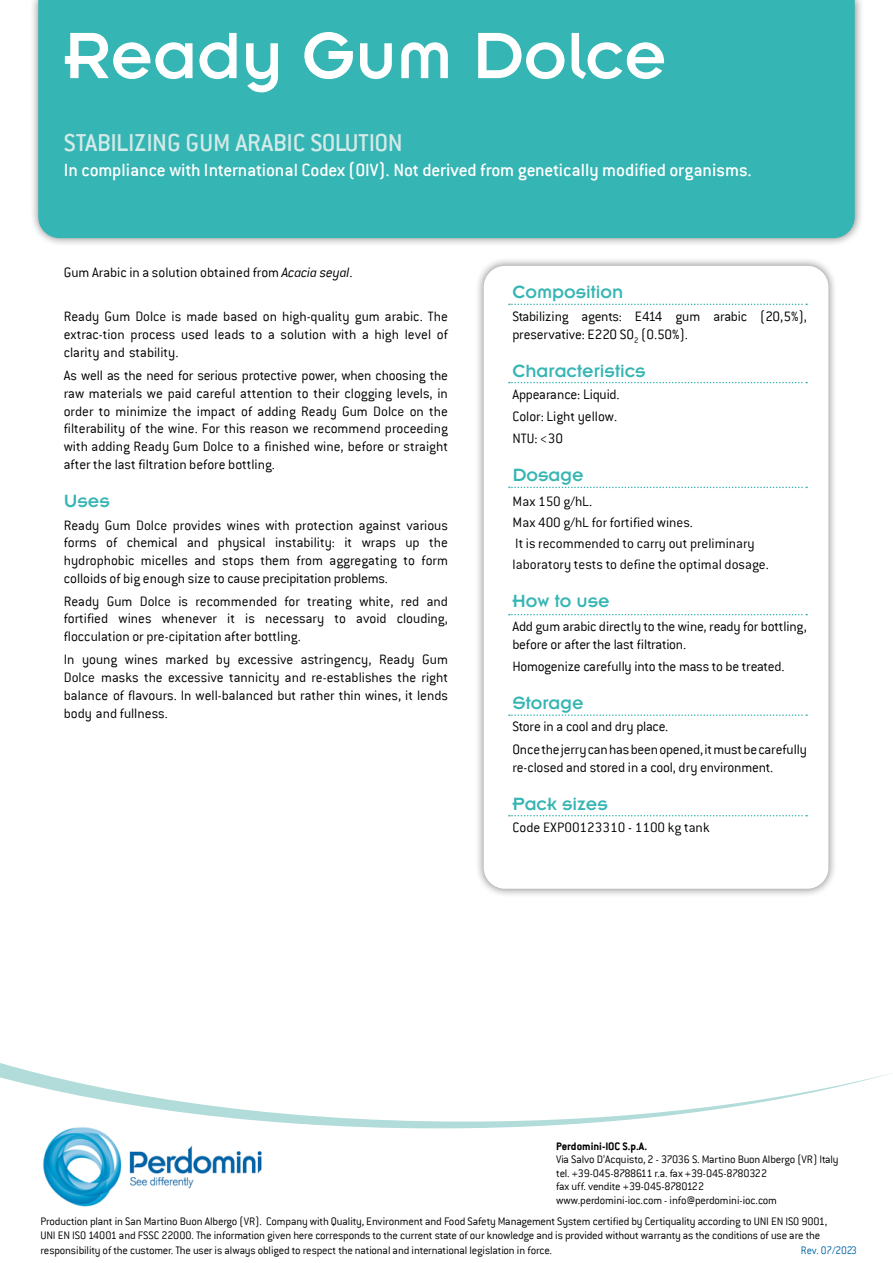
<style>
.page{position:relative;width:893px;height:1263px;background:#fff}
.page>*{position:absolute;margin:0;border:0;box-sizing:border-box;transform-origin:0 0}
.t1{font:72px "Insignia";color:#fff}
.t2{font:500 27px "Conduit ITC";letter-spacing:-.01em;color:#d3eae9}
.t3{font:500 19.5px "Conduit ITC";color:#fff}
.t4{font:19.5px "Insignia A";color:#35b5b3}
.t5{font:300 15px/18px "Conduit ITC";color:#000;text-align:justify}
.t6{font:15px/20.9px "Conduit ITC Light";color:#000}
.t7{font:300 12px/13.5px "Conduit ITC";letter-spacing:-.015em;color:#000}
.t8{font:700 12px "Conduit ITC";color:#000}
.t9{font:300 12px "Conduit ITC";letter-spacing:-.01em;color:#0065a6;scale:.95 1}
.s1{font-style:italic}
.s2{font-family:"Conduit ITC Light";font-weight:400}
.s3{font-family:"Conduit ITC";font-weight:300}
</style>
<div class="page">
<div style="left:29px;top:0;width:835px;height:247px;background:#000;opacity:.5"></div>
<div style="left:38px;top:0;width:817px;height:238px;background:#35b5b3"></div>
<svg style="left:0;top:1063px;width:892px;height:65px"></svg>
<div style="left:474px;top:257px;width:363px;height:641px;background:#000;opacity:.5"></div>
<div style="left:484px;top:266px;width:344px;height:623px;background:#fff;border-radius:21px"></div>
<svg style="left:509px;top:304px;width:298px;height:1px"></svg>
<svg style="left:509px;top:382px;width:298px;height:1px"></svg>
<svg style="left:509px;top:487px;width:298px;height:1px"></svg>
<svg style="left:509px;top:614px;width:298px;height:1px"></svg>
<svg style="left:509px;top:714px;width:298px;height:2px"></svg>
<svg style="left:509px;top:815px;width:298px;height:1px"></svg>
<img style="left:39px;top:1124px;width:225px;height:83px">
<h1 class="t1" style="left:64px;top:19px;width:604px">Ready Gum Dolce</h1>
<h2 class="t2" style="left:64px;top:127px;width:340px">STABILIZING GUM ARABIC SOLUTION</h2>
<h3 class="t3" style="left:64px;top:159px;width:689px">In compliance with International Codex (OIV). Not derived from genetically modified organisms.</h3>
<p class="t5" style="left:64px;top:263px;width:290px">Gum Arabic in a solution obtained from <span class="s1">Acacia seyal</span>.</p>
<p class="t5" style="left:64px;top:308px;width:386px">Ready Gum <span class="s2">Dolce</span> is made based on high-quality gum arabic. The extrac-tion process used leads to a solution with a high level of clarity and stability.</p>
<p class="t5" style="left:64px;top:366px;width:386px">As well as the need for serious protective power, when choosing the raw materials we paid careful attention to their clogging levels, in order to minimize the impact of adding Ready Gum <span class="s2">Dolce</span> on the filterability of the wine. For this reason we recommend proceeding with adding Ready Gum <span class="s2">Dolce</span> to a finished wine, before or straight after the last filtration before bottling.</p>
<h3 class="t4" style="left:64px;top:491px;width:48px">Uses</h3>
<p class="t5" style="left:64px;top:516px;width:386px">Ready Gum <span class="s2">Dolce</span> provides wines with protection against various forms of chemical and physical instability: it wraps up the hydrophobic micelles and stops them from aggregating to form colloids of big enough size to cause precipitation problems.</p>
<p class="t5" style="left:64px;top:592px;width:386px">Ready Gum <span class="s2">Dolce</span> is recommended for treating white, red and fortified wines whenever it is necessary to avoid clouding, flocculation or pre-cipitation after bottling.</p>
<p class="t5" style="left:64px;top:650px;width:386px">In young wines marked by excessive astringency, Ready Gum <span class="s2">Dolce</span> masks the excessive tannicity and re-establishes the right balance of flavours. In well-balanced but rather thin wines, it lends body and fullness.</p>
<h3 class="t4" style="left:512px;top:282px;width:112px">Composition</h3>
<p class="t5" style="left:512px;top:307px;width:296px">Stabilizing agents: E414 gum arabic (20,5%), preservative: E220 SO<sub>2</sub> (0.50%).</p>
<h3 class="t4" style="left:512px;top:360px;width:135px">Characteristics</h3>
<p class="t5" style="left:512px;top:383px;width:109px;line-height:22.2px;text-align:left">Appearance: Liquid.<br>Color: Light yellow.<br>NTU: &lt;<span class="s2">3</span>0</p>
<h3 class="t4" style="left:512px;top:465px;width:73px">Dosage</h3>
<p class="t6" style="left:513px;top:491px;width:258px">Max 150 g/hL.<br>Max 400 g/hL for fortified wines.<br>It is recommended to carry out preliminary laboratory tests to define the optimal dosage.</p>
<h3 class="t4" style="left:513px;top:591px;width:99px">How to use</h3>
<p class="t5" style="left:512px;top:617px;width:296px">Add gum arabic directly to the wine, ready for bottling, before or after the last filtration.</p>
<p class="t5" style="left:512px;top:657px;width:274px">Homogenize carefully into the mass to be treated.</p>
<h3 class="t4" style="left:512px;top:693px;width:73px">Storage</h3>
<p class="t5" style="left:512px;top:716px;width:296px;line-height:22.2px">Store in a cool and dry place.<br>Once the jerry can has been opened, it must be carefully</p>
<p class="t5" style="left:512px;top:758px;width:262px">re-closed and stored in a cool, dry environment.</p>
<h3 class="t4" style="left:512px;top:793px;width:97px">Pack sizes</h3>
<p class="t6" style="left:513px;top:816px;width:199px"><span class="s3">Code</span> EXP00123310 - 1100 kg tank</p>
<p class="t8" style="left:556px;top:1139px;width:93px">Perdomini-IOC S.p.A.</p>
<p class="t7" style="left:556px;top:1153px;width:284px">Via Salvo D’Acquisto, 2 - 37036 S. Martino Buon Albergo (VR) Italy tel. +39-045-8788611 r.a. fax +39-045-8780322<br>fax uff. vendite +39-045-8780122<br>www.perdomini-ioc.com - info@perdomini-ioc.com</p>
<p class="t9" style="left:801px;top:1243px;width:60px">Rev. 0<span class="s2">7</span>/202<span class="s2">3</span></p>
<p class="t7" style="left:40px;top:1214px;width:788px;line-height:14.4px">Production plant in San Martino Buon Albergo (VR). Company with Quality, Environment and Food Safety Management System certified by Certiquality according to UNI EN ISO 9001,<br>UNI EN ISO 14001 and FSSC 22000. The information given here corresponds to the current state of our knowledge and is provided without warranty as the conditions of use are the responsibility of the customer. The user is always obliged to respect the national and international legislation in force.</p>
</div>
